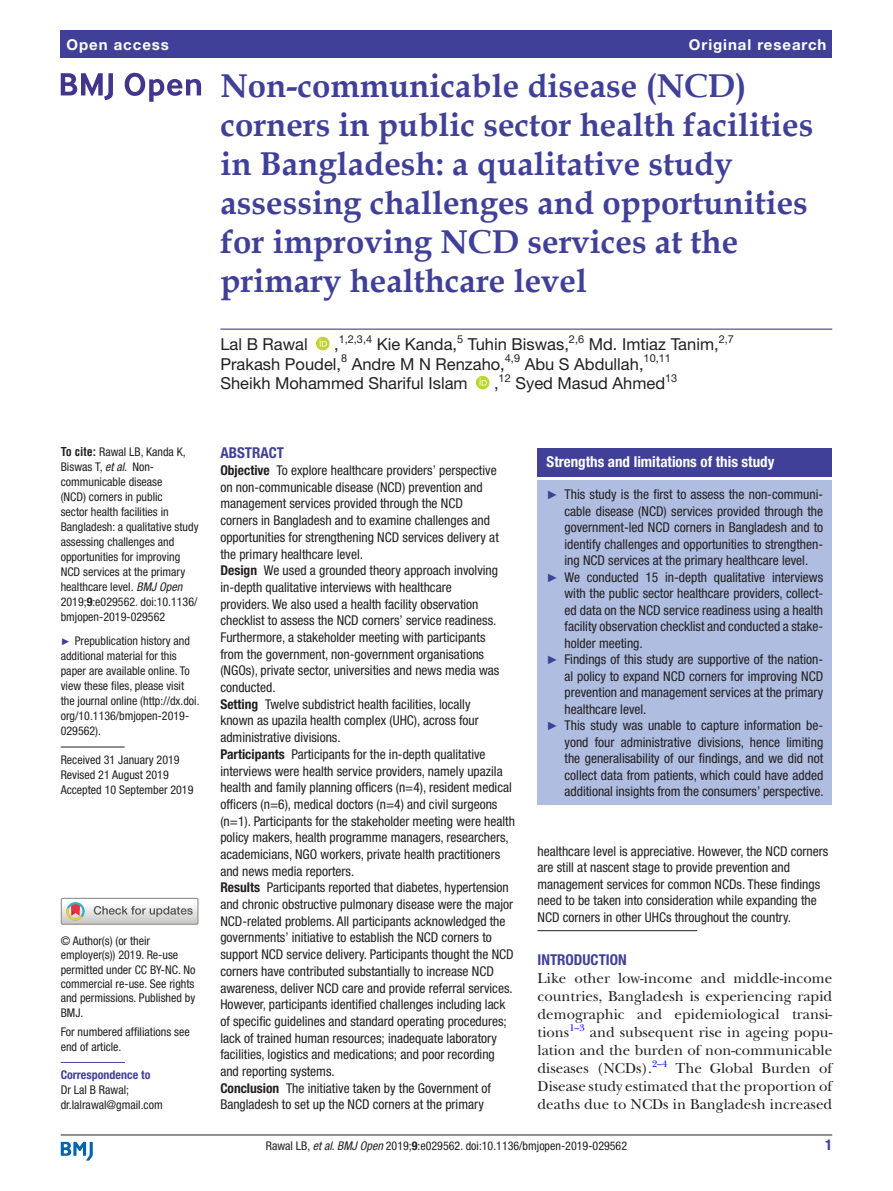
<style>
.page{position:relative;width:893px;height:1191px;background:#fff}
.page>*{position:absolute;margin:0;border:0;box-sizing:border-box;transform-origin:0 0}
.t1{font:700 33px/39px "Book Antiqua";color:#414099}
.t2{font:16.5px "Helvetica Neue LT Std";color:#231f20}
.t3{font:15px/18px "New Baskerville";color:#231f20;text-align:justify}
.t4{font:700 condensed 15px "Helvetica Neue LT Std";color:#fff}
.t5{font:700 15px "Helvetica Neue LT Std";letter-spacing:.065em;color:#fff}
.t6{font:700 condensed 15px "Helvetica Neue LT Std";color:#414099}
.t7{font:condensed 13.5px/16.6px "Helvetica Neue LT Std";color:#231f20}
.t8{font:condensed 12px/15px "Helvetica Neue LT Std";color:#231f20}
.t9{font:700 condensed 12px "Helvetica Neue LT Std";color:#414099}
.t10{font:10.95px "Helvetica Neue LT Std";color:#231f20}
.t11{font:9.9px "New Baskerville";color:#00f}
.s1{font-family:"Helvetica LT Std";font-weight:700}
.s2{font-style:italic}
.s3{font-weight:700}
.s4{font-family:"Arial";font-stretch:normal;font-size:9.75px;color:#414099}
.s5{font-family:"Arial";font-stretch:normal;font-size:12px;color:#414099}
</style>
<div class="page">
<hr style="left:61px;top:1134px;width:771px;height:1px;background:#231f20">
<svg style="left:61px;top:1141px;width:32px;height:19px"></svg>
<div style="left:61px;top:31px;width:771px;height:27px;background:#414099"></div>
<hr style="left:220px;top:328px;width:612px;height:2px;background:#414099">
<svg style="left:316px;top:337px;width:14px;height:13px"></svg>
<svg style="left:476px;top:376px;width:13px;height:13px"></svg>
<hr style="left:61px;top:746px;width:64px;height:1px;background:#231f20">
<hr style="left:61px;top:1062px;width:64px;height:1px;background:#414099">
<svg style="left:61px;top:73px;width:52px;height:27px"></svg>
<svg style="left:125px;top:73px;width:76px;height:29px"></svg>
<div style="left:61px;top:897px;width:138px;height:27px;border:1px solid #969090"></div>
<svg style="left:61px;top:898px;width:137px;height:26px"></svg>
<div style="left:538px;top:448px;width:294px;height:28px;background:#414099"></div>
<div style="left:538px;top:480px;width:294px;height:325px;background:#afbde1"></div>
<hr style="left:538px;top:930px;width:159px;height:1px;background:#231f20">
<p class="t5" style="left:66px;top:35px;width:104px">Open access</p>
<p class="t5" style="left:689px;top:35px;width:139px">Original research</p>
<h1 class="t1" style="left:220px;top:66px;width:594px">Non-communicable disease (NCD) corners in public sector health facilities in Bangladesh: a qualitative study assessing challenges and opportunities for improving NCD services at the primary healthcare level</h1>
<p class="t2" style="left:220px;top:335px;width:89px">Lal B Rawal</p>
<p class="t2" style="left:334px;top:335px;width:6px">,</p>
<p class="t10" style="left:339px;top:332px;width:35px">1,2,3,4</p>
<p class="t2" style="left:377px;top:335px;width:82px">Kie Kanda,</p>
<p class="t10" style="left:457px;top:332px;width:8px">5</p>
<p class="t2" style="left:468px;top:335px;width:103px">Tuhin Biswas,</p>
<p class="t10" style="left:569px;top:332px;width:17px">2,6</p>
<p class="t2" style="left:589px;top:335px;width:131px">Md. Imtiaz Tanim,</p>
<p class="t10" style="left:719px;top:332px;width:17px">2,7</p>
<p class="t2" style="left:220px;top:354px;width:122px">Prakash Poudel,</p>
<p class="t10" style="left:341px;top:352px;width:8px">8</p>
<p class="t2" style="left:352px;top:354px;width:155px">Andre M N Renzaho,</p>
<p class="t10" style="left:505px;top:352px;width:17px">4,9</p>
<p class="t2" style="left:525px;top:354px;width:120px">Abu S Abdullah,</p>
<p class="t10" style="left:644px;top:352px;width:29px">10,11</p>
<p class="t2" style="left:220px;top:374px;width:249px">Sheikh Mohammed Shariful Islam</p>
<p class="t2" style="left:494px;top:374px;width:6px">,</p>
<p class="t10" style="left:499px;top:371px;width:14px">12</p>
<p class="t2" style="left:515px;top:374px;width:151px">Syed Masud Ahmed</p>
<p class="t10" style="left:665px;top:371px;width:14px">13</p>
<p class="t8" style="left:61px;top:444px;width:139px"><span class="s1">To cite:</span> Rawal LB, Kanda K,<br>Biswas T, <span class="s2">et al</span>. Non&shy;communicable disease<br>(NCD) corners in public<br>sector health facilities in<br>Bangladesh: a qualitative study assessing challenges and opportunities for improving<br>NCD services at the primary healthcare level. <span class="s2">BMJ Open<br></span>2019;<span class="s3">9</span>:e029562. doi:10.1136/ bmjopen-2019-029562</p>
<p class="t8" style="left:61px;top:633px;width:140px"><span class="s4">►</span> Prepublication history and additional material for this paper are available online. To view these files, please visit the journal online (http://dx.doi. org/10.1136/bmjopen-2019-<br>029562).</p>
<p class="t8" style="left:61px;top:752px;width:134px">Received 31 January 2019<br>Revised 21 August 2019<br>Accepted 10 September 2019</p>
<p class="t8" style="left:61px;top:933px;width:136px;line-height:14.4px">© Author(s) (or their employer(s)) 2019. Re-use permitted under CC BY-NC. No commercial re-use. See rights and permissions. Published by<br>BMJ.</p>
<p class="t8" style="left:61px;top:1024px;width:130px">For numbered affiliations see end of article.</p>
<p class="t9" style="left:61px;top:1067px;width:91px">Correspondence to</p>
<p class="t8" style="left:61px;top:1082px;width:103px">Dr Lal B Rawal; dr.lalrawal@gmail.com</p>
<p class="t6" style="left:220px;top:444px;width:65px">Abstract</p>
<p class="t7" style="left:220px;top:462px;width:296px"><span class="s3">Objective</span> To explore healthcare providers’ perspective<br>on non-communicable disease (NCD) prevention and management services provided through the NCD<br>corners in Bangladesh and to examine challenges and opportunities for strengthening NCD services delivery at the primary healthcare level.<br><span class="s3">Design</span> We used a grounded theory approach involving in-depth qualitative interviews with healthcare<br>providers. We also used a health facility observation checklist to assess the NCD corners’ service readiness.<br>Furthermore, a stakeholder meeting with participants<br>from the government, non-government organisations (NGOs), private sector, universities and news media was conducted.<br><span class="s3">Setting</span> Twelve subdistrict health facilities, locally<br>known as upazila health complex (UHC), across four administrative divisions.<br><span class="s3">Participants</span> Participants for the in-depth qualitative interviews were health service providers, namely upazila health and family planning officers (n=4), resident medical officers (n=6), medical doctors (n=4) and civil surgeons (n=1). Participants for the stakeholder meeting were health policy makers, health programme managers, researchers, academicians, NGO workers, private health practitioners and news media reporters.<br><span class="s3">Results</span> Participants reported that diabetes, hypertension and chronic obstructive pulmonary disease were the major NCD-related problems. All participants acknowledged the governments’ initiative to establish the NCD corners to support NCD service delivery. Participants thought the NCD corners have contributed substantially to increase NCD awareness, deliver NCD care and provide referral services.<br>However, participants identified challenges including lack of specific guidelines and standard operating procedures; lack of trained human resources; inadequate laboratory facilities, logistics and medications; and poor recording and reporting systems.<br><span class="s3">Conclusion</span> The initiative taken by the Government of Bangladesh to set up the NCD corners at the primary</p>
<p class="t4" style="left:547px;top:453px;width:229px">Strengths and limitations of this study</p>
<p class="t7" style="left:547px;top:486px;width:278px"><span class="s5">►</span> This study is the first to assess the non-communi-</p>
<p class="t7" style="left:565px;top:502px;width:260px">cable disease (NCD) services provided through the</p>
<p class="t7" style="left:565px;top:519px;width:260px">government-led NCD corners in Bangladesh and to</p>
<p class="t7" style="left:565px;top:535px;width:260px">identify challenges and opportunities to strengthen-</p>
<p class="t7" style="left:565px;top:552px;width:245px">ing NCD services at the primary healthcare level.</p>
<p class="t7" style="left:547px;top:568px;width:278px"><span class="s5">►</span> We conducted 15 in-depth qualitative interviews</p>
<p class="t7" style="left:565px;top:585px;width:260px">with the public sector healthcare providers, collect-</p>
<p class="t7" style="left:565px;top:601px;width:260px">ed data on the NCD service readiness using a health</p>
<p class="t7" style="left:565px;top:618px;width:260px">facility observation checklist and conducted a stake-</p>
<p class="t7" style="left:565px;top:634px;width:80px">holder meeting.</p>
<p class="t7" style="left:547px;top:651px;width:278px"><span class="s5">►</span> Findings of this study are supportive of the nation-</p>
<p class="t7" style="left:565px;top:667px;width:260px">al policy to expand NCD corners for improving NCD</p>
<p class="t7" style="left:565px;top:684px;width:260px">prevention and management services at the primary</p>
<p class="t7" style="left:565px;top:700px;width:83px">healthcare level.</p>
<p class="t7" style="left:547px;top:717px;width:278px"><span class="s5">►</span> This study was unable to capture information be-</p>
<p class="t7" style="left:565px;top:733px;width:260px">yond four administrative divisions, hence limiting</p>
<p class="t7" style="left:565px;top:750px;width:260px">the generalisability of our findings, and we did not</p>
<p class="t7" style="left:565px;top:766px;width:260px">collect data from patients, which could have added</p>
<p class="t7" style="left:565px;top:783px;width:261px">additional insights from the consumers’ perspective.</p>
<p class="t7" style="left:538px;top:842px;width:292px">healthcare level is appreciative. However, the NCD corners are still at nascent stage to provide prevention and management services for common NCDs. These findings need to be taken into consideration while expanding the NCD corners in other UHCs throughout the country.</p>
<p class="t6" style="left:538px;top:951px;width:91px">Introduction</p>
<p class="t3" style="left:538px;top:969px;width:296px">Like other low-income and middle-income countries, Bangladesh is experiencing rapid demographic and epidemiological transi&shy;tions<sup>1–3</sup> and subsequent rise in ageing popu&shy;lation and the burden of non-communicable diseases (NCDs).</p>
<p class="t11" style="left:652px;top:1057px;width:17px">2–4</p>
<p class="t3" style="left:538px;top:1059px;width:296px;text-indent:138px">The Global Burden of Disease study estimated that the proportion of deaths due to NCDs in Bangladesh increased</p>
<p class="t8" style="left:266px;top:1137px;width:363px">Rawal LB, <span class="s2">et al</span>. <span class="s2">BMJ Open</span> 2019;<span class="s3">9</span>:e029562. doi:10.1136/bmjopen-2019-029562</p>
<p class="t6" style="left:825px;top:1135px;width:9px">1</p>
</div>
